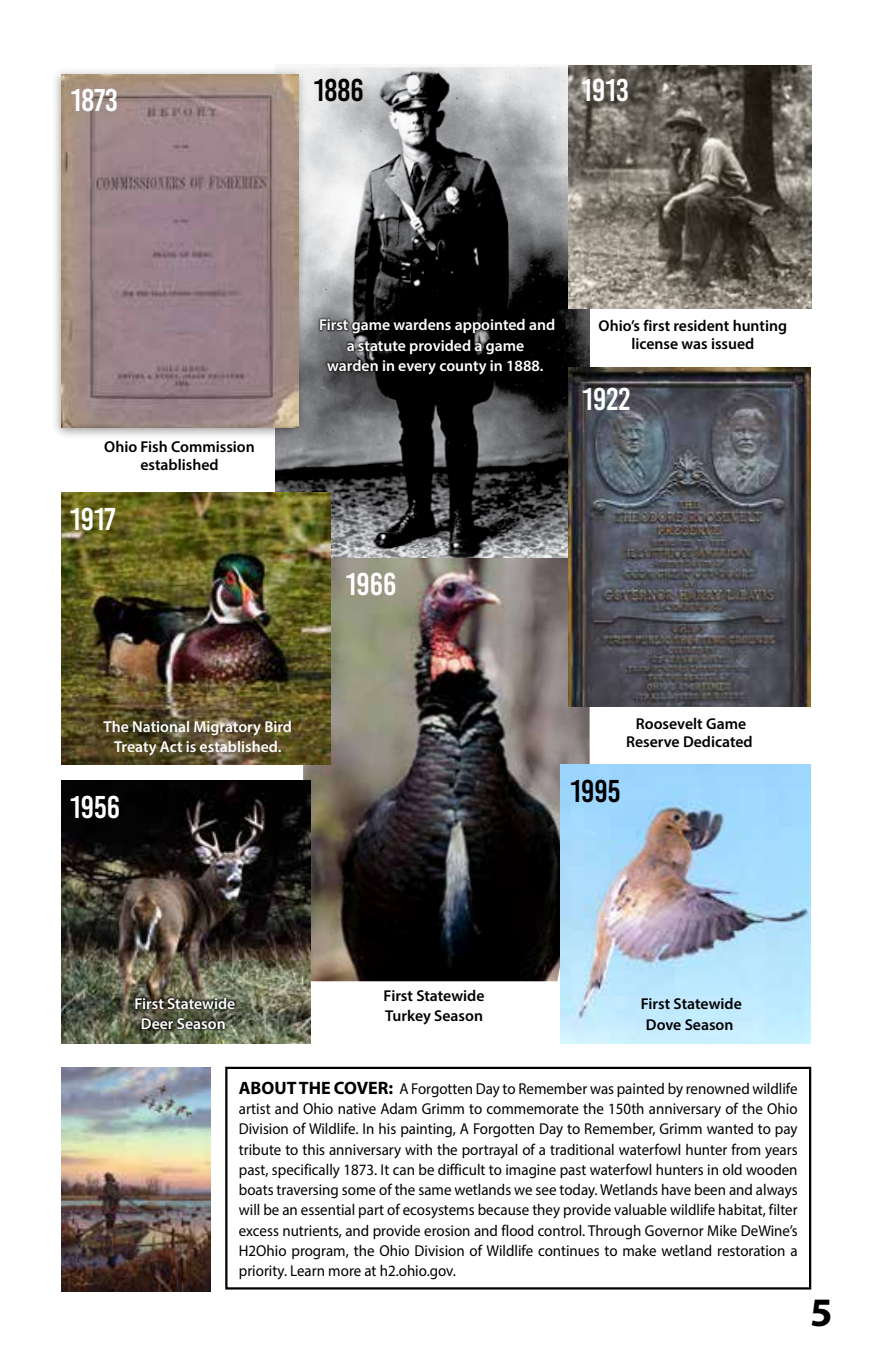
<style>
.page{position:relative;width:871px;height:1357px;background:#fff}
.page>*{position:absolute;margin:0;border:0;box-sizing:border-box;transform-origin:0 0}
.t1{font:700 40.5px "Myriad Pro";color:#000}
.t2{font:31.5px "Bebas Kai";color:#fff}
.t3{font:31.5px "Bebas Kai";color:#000}
.t4{font:15.75px/20.2px "Myriad Pro";color:#000;text-align:justify;scale:.95 1}
.t5{font:600 15.75px/18px "Myriad Pro";color:#000;text-align:center}
.t6{font:600 15.75px/20.2px "Myriad Pro";color:#fff;text-align:center}
.s1{font-weight:700;font-size:18px}
</style>
<div class="page">
<img style="left:303px;top:557px;width:286px;height:424px">
<img style="left:275px;top:66px;width:314px;height:491px">
<img style="left:62px;top:1068px;width:149px;height:223px">
<div style="left:225px;top:1067px;width:586px;height:222px;border:2px solid #000"></div>
<div style="left:50px;top:67px;width:257px;height:373px;background:#000;opacity:.4"></div>
<img style="left:62px;top:74px;width:236px;height:354px">
<img style="left:62px;top:492px;width:269px;height:273px">
<img style="left:568px;top:65px;width:243px;height:243px">
<img style="left:568px;top:368px;width:243px;height:339px">
<img style="left:62px;top:781px;width:248px;height:262px">
<img style="left:560px;top:765px;width:250px;height:278px">
<div style="left:318px;top:317px;width:239px;height:60px;background:#000;opacity:.75"></div>
<div style="left:133px;top:994px;width:105px;height:37px;background:#000;opacity:.75"></div>
<h2 class="t2" style="left:71px;top:84px;width:49px">1873</h2>
<h2 class="t3" style="left:314px;top:73px;width:51px">1886</h2>
<h2 class="t2" style="left:581px;top:73px;width:49px">1913</h2>
<p class="t5" style="left:104px;top:437px;width:152px">Ohio Fish Commission established</p>
<h2 class="t2" style="left:70px;top:502px;width:47px">1917</h2>
<p class="t6" style="left:319px;top:314px;width:238px">First game wardens appointed and a statute provided a game<br>warden in every county in 1888.</p>
<p class="t5" style="left:598px;top:316px;width:190px">Ohio’s first resident hunting license was issued</p>
<h2 class="t2" style="left:582px;top:382px;width:49px">1922</h2>
<h2 class="t2" style="left:346px;top:567px;width:52px">1966</h2>
<p class="t6" style="left:104px;top:716px;width:190px">The National Migratory Bird<br>Treaty Act is established.</p>
<p class="t5" style="left:626px;top:714px;width:128px">Roosevelt Game<br>Reserve Dedicated</p>
<h2 class="t2" style="left:70px;top:790px;width:51px">1956</h2>
<h2 class="t3" style="left:570px;top:774px;width:51px">1995</h2>
<p class="t6" style="left:134px;top:993px;width:102px">First Statewide<br>Deer Season</p>
<p class="t5" style="left:384px;top:985px;width:102px;line-height:20.2px;text-align:left">First Statewide<br>Turkey Season</p>
<p class="t5" style="left:641px;top:993px;width:102px;line-height:20.2px">First Statewide<br>Dove Season</p>
<p class="t4" style="left:239px;top:1078px;width:590px"><span class="s1">ABOUT THE COVER:</span> A Forgotten Day to Remember was painted by renowned wildlife artist and Ohio native Adam Grimm to commemorate the 150th anniversary of the Ohio Division of Wildlife. In his painting, A Forgotten Day to Remember, Grimm wanted to pay tribute to this anniversary with the portrayal of a traditional waterfowl hunter from years past, specifically 1873. It can be difficult to imagine past waterfowl hunters in old wooden boats traversing some of the same wetlands we see today. Wetlands have been and always will be an essential part of ecosystems because they provide valuable wildlife habitat, filter excess nutrients, and provide erosion and flood control. Through Governor Mike DeWine’s H2Ohio program, the Ohio Division of Wildlife continues to make wetland restoration a priority. Learn more at h2.ohio.gov.</p>
<h1 class="t1" style="left:810px;top:1286px;width:24px">5</h1>
</div>
